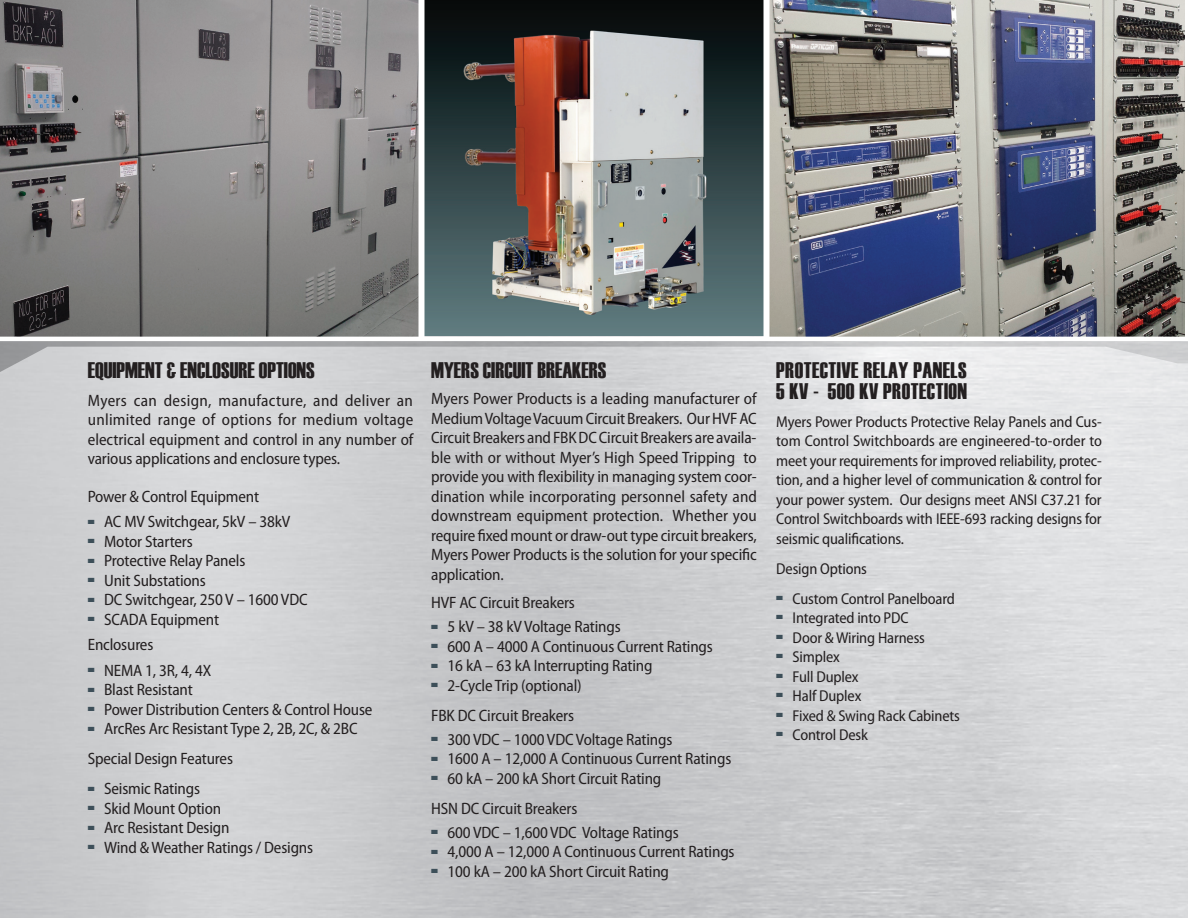
<style>
.page{position:relative;width:1188px;height:918px;background:#fff}
.page>*{position:absolute;margin:0;border:0;box-sizing:border-box;transform-origin:0 0}
.t1{font:22.5px "Haettenschweiler";color:#231f20}
.t2{font:22.5px/21px "Haettenschweiler";letter-spacing:.02em;color:#231f20}
.t3{font:semi-condensed 16.5px/19.5px "Myriad Pro";letter-spacing:-.01em;color:#231f20}
.t4{font:semi-condensed 15.75px/19.5px "Myriad Pro";letter-spacing:-.01em;color:#231f20;text-align:justify}
</style>
<div class="page">
<svg style="left:0;top:341px;width:1188px;height:67px;background:#d5d6d8"></svg>
<img style="left:0;top:0;width:418px;height:337px">
<img style="left:424px;top:0;width:340px;height:336px">
<img style="left:770px;top:0;width:415px;height:337px">
<h1 class="t1" style="left:88px;top:355px;width:229px">EQUIPMENT &amp; ENCLOSURE OPTIONS</h1>
<h1 class="t2" style="left:776px;top:359px;width:192px">PROTECTIVE RELAY PANELS<br>5 KV - 500 KV PROTECTION</h1>
<h1 class="t1" style="left:431px;top:355px;width:177px">MYERS CIRCUIT BREAKERS</h1>
<p class="t3" style="left:431px;top:390px;width:327px;text-align:justify">Myers Power Products is a leading manufacturer of Medium Voltage Vacuum Circuit Breakers. Our HVF AC Circuit Breakers and FBK DC Circuit Breakers are availa&shy;ble with or without Myer’s High Speed Tripping to provide you with flexibility in managing system coor&shy;dination while incorporating personnel safety and downstream equipment protection. Whether you require fixed mount or draw-out type circuit breakers, Myers Power Products is the solution for your specific application.</p>
<p class="t3" style="left:431px;top:594px;width:145px">HVF AC Circuit Breakers</p>
<p class="t3" style="left:431px;top:618px;width:191px"><sup>■</sup> 5 kV – 38 kV Voltage Ratings</p>
<p class="t3" style="left:431px;top:637px;width:283px"><sup>■</sup> 600 A – 4000 A Continuous Current Ratings</p>
<p class="t3" style="left:431px;top:657px;width:223px"><sup>■</sup> 16 kA – 63 kA Interrupting Rating</p>
<p class="t3" style="left:431px;top:671px;width:152px;line-height:30px"><sup>■</sup> 2-Cycle Trip (optional)<br>FBK DC Circuit Breakers</p>
<p class="t3" style="left:431px;top:730px;width:243px"><sup>■</sup> 300 VDC – 1000 VDC Voltage Ratings</p>
<p class="t3" style="left:431px;top:750px;width:302px"><sup>■</sup> 1600 A – 12,000 A Continuous Current Ratings</p>
<p class="t3" style="left:431px;top:764px;width:232px;line-height:30px"><sup>■</sup> 60 kA – 200 kA Short Circuit Rating<br>HSN DC Circuit Breakers</p>
<p class="t3" style="left:431px;top:823px;width:249px"><sup>■</sup> 600 VDC – 1,600 VDC Voltage Ratings</p>
<p class="t3" style="left:431px;top:843px;width:305px"><sup>■</sup> 4,000 A – 12,000 A Continuous Current Ratings</p>
<p class="t3" style="left:431px;top:862px;width:239px"><sup>■</sup> 100 kA – 200 kA Short Circuit Rating</p>
<p class="t3" style="left:88px;top:391px;width:327px;text-align:justify">Myers can design, manufacture, and deliver an unlimited range of options for medium voltage electrical equipment and control in any number of various applications and enclosure types.</p>
<p class="t3" style="left:88px;top:487px;width:173px">Power &amp; Control Equipment</p>
<p class="t3" style="left:88px;top:512px;width:204px"><sup>■</sup> AC MV Switchgear, 5kV – 38kV</p>
<p class="t3" style="left:88px;top:532px;width:107px"><sup>■</sup> Motor Starters</p>
<p class="t3" style="left:88px;top:551px;width:159px"><sup>■</sup> Protective Relay Panels</p>
<p class="t3" style="left:88px;top:571px;width:120px"><sup>■</sup> Unit Substations</p>
<p class="t3" style="left:88px;top:590px;width:221px"><sup>■</sup> DC Switchgear, 250 V – 1600 VDC</p>
<p class="t3" style="left:88px;top:607px;width:133px;line-height:25.5px"><sup>■</sup> SCADA Equipment<br>Enclosures</p>
<p class="t3" style="left:88px;top:661px;width:125px"><sup>■</sup> NEMA 1, 3R, 4, 4X</p>
<p class="t3" style="left:88px;top:680px;width:107px"><sup>■</sup> Blast Resistant</p>
<p class="t3" style="left:88px;top:700px;width:286px"><sup>■</sup> Power Distribution Centers &amp; Control House</p>
<p class="t3" style="left:88px;top:714px;width:271px;line-height:30px"><sup>■</sup> ArcRes Arc Resistant Type 2, 2B, 2C, &amp; 2BC<br>Special Design Features</p>
<p class="t3" style="left:88px;top:779px;width:114px"><sup>■</sup> Seismic Ratings</p>
<p class="t3" style="left:88px;top:799px;width:135px"><sup>■</sup> Skid Mount Option</p>
<p class="t3" style="left:88px;top:818px;width:143px"><sup>■</sup> Arc Resistant Design</p>
<p class="t3" style="left:88px;top:838px;width:227px"><sup>■</sup> Wind &amp; Weather Ratings / Designs</p>
<p class="t4" style="left:776px;top:412px;width:327px">Myers Power Products Protective Relay Panels and Cus&shy;tom Control Switchboards are engineered-to-order to meet your requirements for improved reliability, protec&shy;tion, and a higher level of communication &amp; control for your power system. Our designs meet ANSI C37.21 for Control Switchboards with IEEE-693 racking designs for seismic qualifications.</p>
<p class="t4" style="left:776px;top:559px;width:92px">Design Options</p>
<p class="t4" style="left:776px;top:589px;width:180px"><sup>■</sup> Custom Control Panelboard</p>
<p class="t4" style="left:776px;top:608px;width:134px"><sup>■</sup> Integrated into PDC</p>
<p class="t4" style="left:776px;top:628px;width:150px"><sup>■</sup> Door &amp; Wiring Harness</p>
<p class="t4" style="left:776px;top:647px;width:65px"><sup>■</sup> Simplex</p>
<p class="t4" style="left:776px;top:667px;width:84px"><sup>■</sup> Full Duplex</p>
<p class="t4" style="left:776px;top:686px;width:87px"><sup>■</sup> Half Duplex</p>
<p class="t4" style="left:776px;top:706px;width:185px"><sup>■</sup> Fixed &amp; Swing Rack Cabinets</p>
<p class="t4" style="left:776px;top:725px;width:93px"><sup>■</sup> Control Desk</p>
</div>
